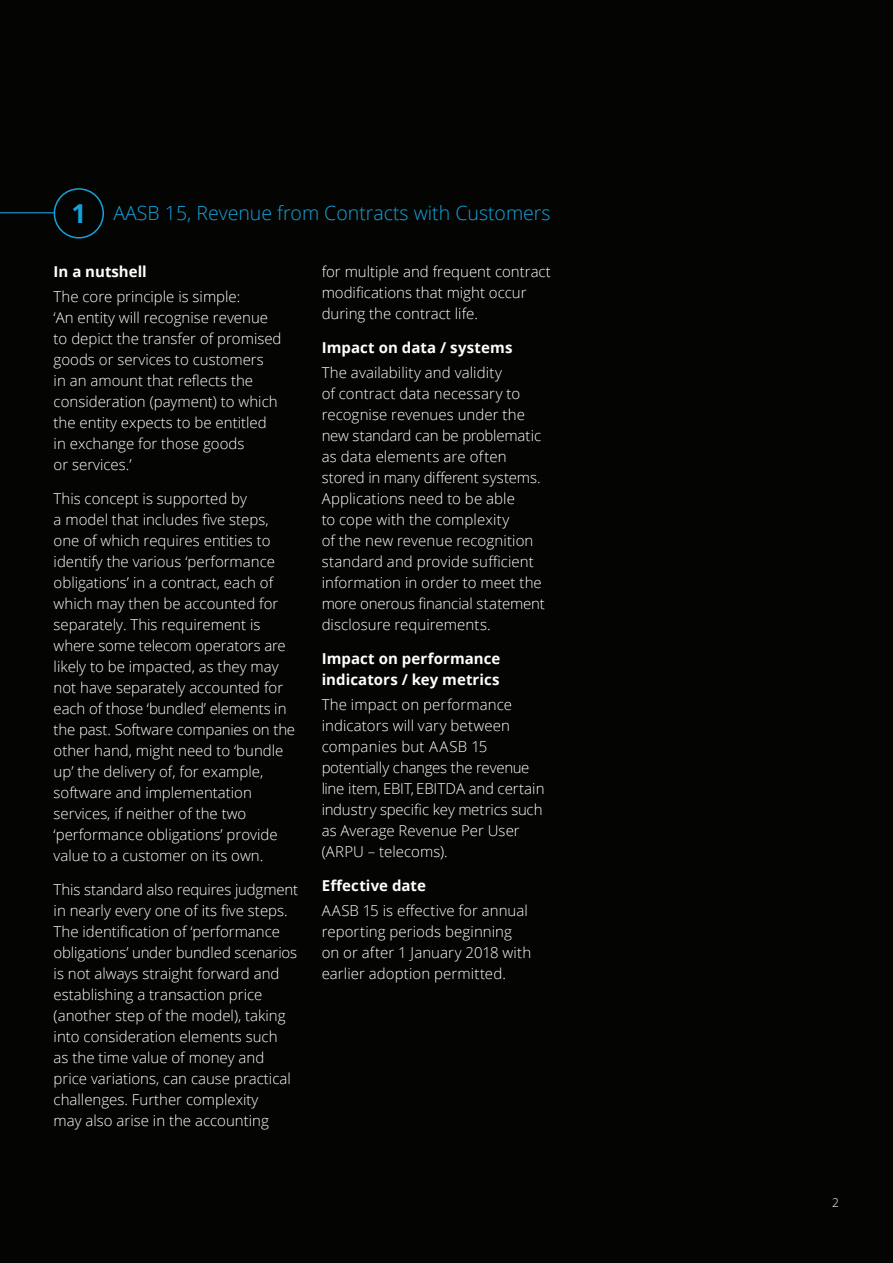
<style>
.page{position:relative;width:893px;height:1263px;background:#040503}
.page>*{position:absolute;margin:0;border:0;box-sizing:border-box;transform-origin:0 0}
.t1{font:300 19.5px "Open Sans";color:#17a1db}
.t2{font:300 15px/21px "Open Sans";color:#fff}
.t3{font:700 15px/21px "Open Sans";letter-spacing:.005em;color:#fff}
.t4{font:300 12px "Open Sans";color:#fff}
.s1{font-weight:700;font-size:26.1px}
</style>
<div class="page">
<div style="left:54px;top:188px;width:50px;height:51px;border:2px solid #17a1db;border-radius:50%"></div>
<hr style="left:0;top:212px;width:53px;height:1px;background:#17a1db">
<h1 class="t1" style="left:71px;top:199px;width:481px"><span class="s1">1</span> AASB 15, Revenue from Contracts with Customers</h1>
<p class="t3" style="left:54px;top:261px;width:95px">In a nutshell</p>
<p class="t2" style="left:54px;top:286px;width:229px">The core principle is simple:<br>‘An entity will recognise revenue to depict the transfer of promised goods or services to customers<br>in an amount that reflects the consideration (payment) to which the entity expects to be entitled in exchange for those goods<br>or services.’</p>
<p class="t2" style="left:54px;top:488px;width:243px">This concept is supported by<br>a model that includes five steps, one of which requires entities to identify the various ‘performance obligations’ in a contract, each of which may then be accounted for separately. This requirement is where some telecom operators are likely to be impacted, as they may not have separately accounted for each of those ‘bundled’ elements in the past. Software companies on the other hand, might need to ‘bundle up’ the delivery of, for example, software and implementation services, if neither of the two ‘performance obligations’ provide value to a customer on its own.</p>
<p class="t2" style="left:54px;top:878px;width:246px">This standard also requires judgment in nearly every one of its five steps.<br>The identification of ‘performance obligations’ under bundled scenarios is not always straight forward and establishing a transaction price (another step of the model), taking into consideration elements such<br>as the time value of money and price variations, can cause practical challenges. Further complexity<br>may also arise in the accounting</p>
<p class="t2" style="left:322px;top:261px;width:231px">for multiple and frequent contract modifications that might occur during the contract life.</p>
<p class="t3" style="left:322px;top:336px;width:192px">Impact on data / systems</p>
<p class="t2" style="left:322px;top:362px;width:225px">The availability and validity<br>of contract data necessary to recognise revenues under the new standard can be problematic as data elements are often stored in many different systems.<br>Applications need to be able<br>to cope with the complexity<br>of the new revenue recognition standard and provide sufficient information in order to meet the more onerous financial statement disclosure requirements.</p>
<p class="t3" style="left:322px;top:647px;width:180px">Impact on performance indicators / key metrics</p>
<p class="t2" style="left:322px;top:694px;width:224px">The impact on performance indicators will vary between companies but AASB 15 potentially changes the revenue line item, EBIT, EBITDA and certain industry specific key metrics such as Average Revenue Per User (ARPU – telecoms).</p>
<p class="t3" style="left:322px;top:874px;width:106px">Effective date</p>
<p class="t2" style="left:322px;top:900px;width:211px">AASB 15 is effective for annual reporting periods beginning on or after 1 January 2018 with earlier adoption permitted.</p>
<p class="t4" style="left:832px;top:1194px;width:8px">2</p>
</div>
